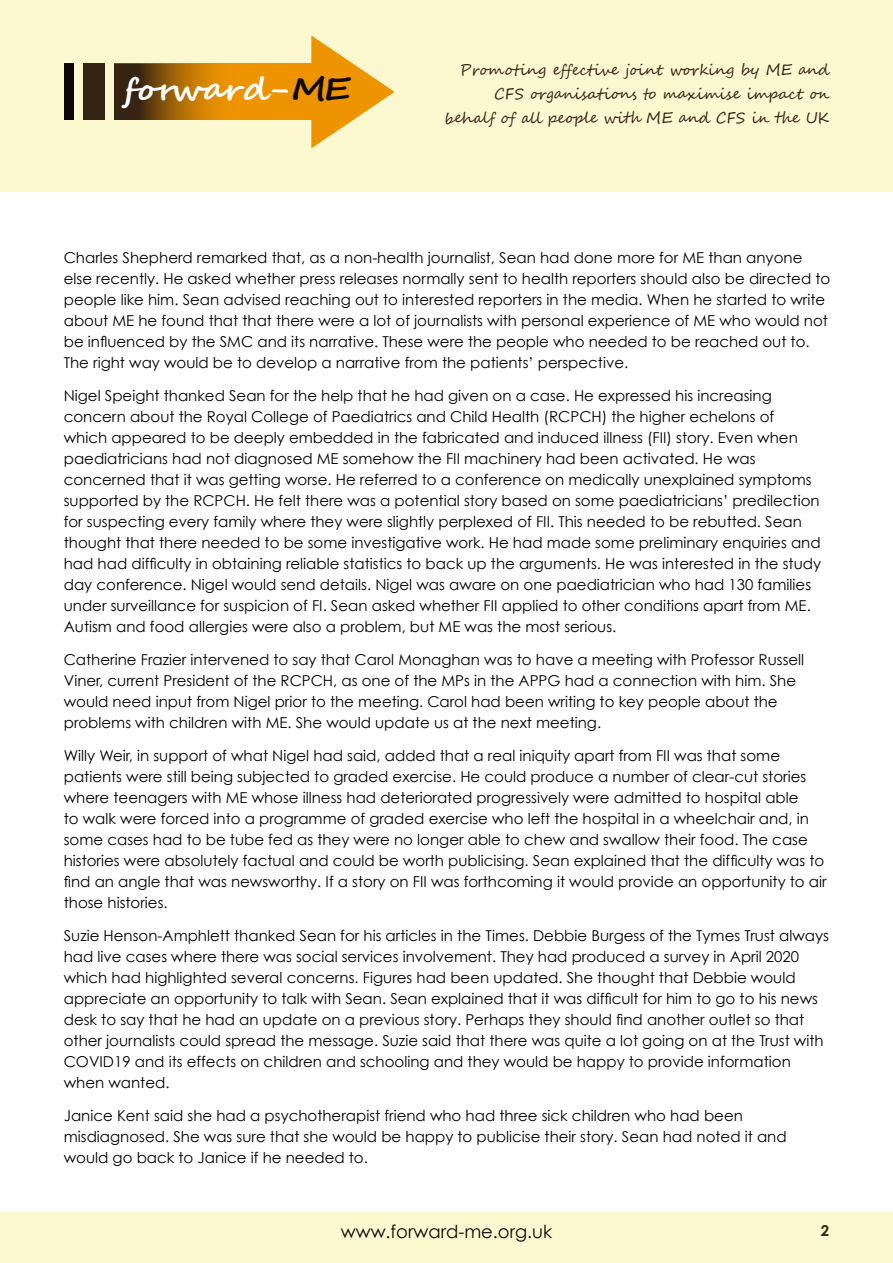
<style>
.page{position:relative;width:893px;height:1263px;background:#fff}
.page>*{position:absolute;margin:0;border:0;box-sizing:border-box;transform-origin:0 0}
.t1{font:700 31.05px "Segoe Script";color:#fff;scale:1.15 1}
.t2{font:18px "Century Gothic";color:#0e0906}
.t3{font:15px/21px "Century Gothic";color:#000}
.t4{font:15px/24px "Segoe Script";color:#362412;text-align:right}
.t5{font:700 15px "Century Gothic";color:#362412}
.s1{color:#0e0906}
</style>
<div class="page">
<div style="left:0;top:1212px;width:893px;height:51px;background:#fcf8d0"></div>
<div style="left:0;top:0;width:893px;height:191px;background:#fcf8d0"></div>
<div style="left:64px;top:64px;width:10px;height:56px;background:#0e0906"></div>
<div style="left:84px;top:64px;width:21px;height:56px;background:#362412"></div>
<div style="left:114px;top:64px;width:197px;height:56px;background:#ee9400"></div>
<svg style="left:311px;top:35px;width:84px;height:113px"></svg>
<svg style="left:114px;top:64px;width:103px;height:56px;background:#855409"></svg>
<h1 class="t1" style="left:122px;top:63px;width:200px">forward-<span class="s1">ME</span></h1>
<p class="t4" style="left:445px;top:58px;width:386px">Promoting effective joint working by ME and<br>CFS organisations to maximise impact on behalf of all people with ME and CFS in the UK</p>
<p class="t3" style="left:64px;top:247px;width:768px">Charles Shepherd remarked that, as a non-health journalist, Sean had done more for ME than anyone else recently. He asked whether press releases normally sent to health reporters should also be directed to people like him. Sean advised reaching out to interested reporters in the media. When he started to write about ME he found that that there were a lot of journalists with personal experience of ME who would not be influenced by the SMC and its narrative. These were the people who needed to be reached out to.<br>The right way would be to develop a narrative from the patients’ perspective.</p>
<p class="t3" style="left:64px;top:385px;width:759px">Nigel Speight thanked Sean for the help that he had given on a case. He expressed his increasing concern about the Royal College of Paediatrics and Child Health (RCPCH) the higher echelons of which appeared to be deeply embedded in the fabricated and induced illness (FII) story. Even when paediatricians had not diagnosed ME somehow the FII machinery had been activated. He was concerned that it was getting worse. He referred to a conference on medically unexplained symptoms supported by the RCPCH. He felt there was a potential story based on some paediatricians’ predilection for suspecting every family where they were slightly perplexed of FII. This needed to be rebutted. Sean thought that there needed to be some investigative work. He had made some preliminary enquiries and had had difficulty in obtaining reliable statistics to back up the arguments. He was interested in the study day conference. Nigel would send details. Nigel was aware on one paediatrician who had 130 families under surveillance for suspicion of FI. Sean asked whether FII applied to other conditions apart from ME.<br>Autism and food allergies were also a problem, but ME was the most serious.</p>
<p class="t3" style="left:64px;top:649px;width:742px">Catherine Frazier intervened to say that Carol Monaghan was to have a meeting with Professor Russell Viner, current President of the RCPCH, as one of the MPs in the APPG had a connection with him. She would need input from Nigel prior to the meeting. Carol had been writing to key people about the problems with children with ME. She would update us at the next meeting.</p>
<p class="t3" style="left:64px;top:745px;width:764px">Willy Weir, in support of what Nigel had said, added that a real iniquity apart from FII was that some patients were still being subjected to graded exercise. He could produce a number of clear-cut stories where teenagers with ME whose illness had deteriorated progressively were admitted to hospital able<br>to walk were forced into a programme of graded exercise who left the hospital in a wheelchair and, in some cases had to be tube fed as they were no longer able to chew and swallow their food. The case histories were absolutely factual and could be worth publicising. Sean explained that the difficulty was to find an angle that was newsworthy. If a story on FII was forthcoming it would provide an opportunity to air those histories.</p>
<p class="t3" style="left:64px;top:925px;width:767px">Suzie Henson-Amphlett thanked Sean for his articles in the Times. Debbie Burgess of the Tymes Trust always had live cases where there was social services involvement. They had produced a survey in April 2020 which had highlighted several concerns. Figures had been updated. She thought that Debbie would appreciate an opportunity to talk with Sean. Sean explained that it was difficult for him to go to his news desk to say that he had an update on a previous story. Perhaps they should find another outlet so that other journalists could spread the message. Suzie said that there was quite a lot going on at the Trust with COVID19 and its effects on children and schooling and they would be happy to provide information when wanted.</p>
<p class="t3" style="left:64px;top:1105px;width:724px">Janice Kent said she had a psychotherapist friend who had three sick children who had been misdiagnosed. She was sure that she would be happy to publicise their story. Sean had noted it and would go back to Janice if he needed to.</p>
<p class="t2" style="left:341px;top:1221px;width:213px">www.forward-me.org.uk</p>
<p class="t5" style="left:821px;top:1221px;width:10px">2</p>
</div>
